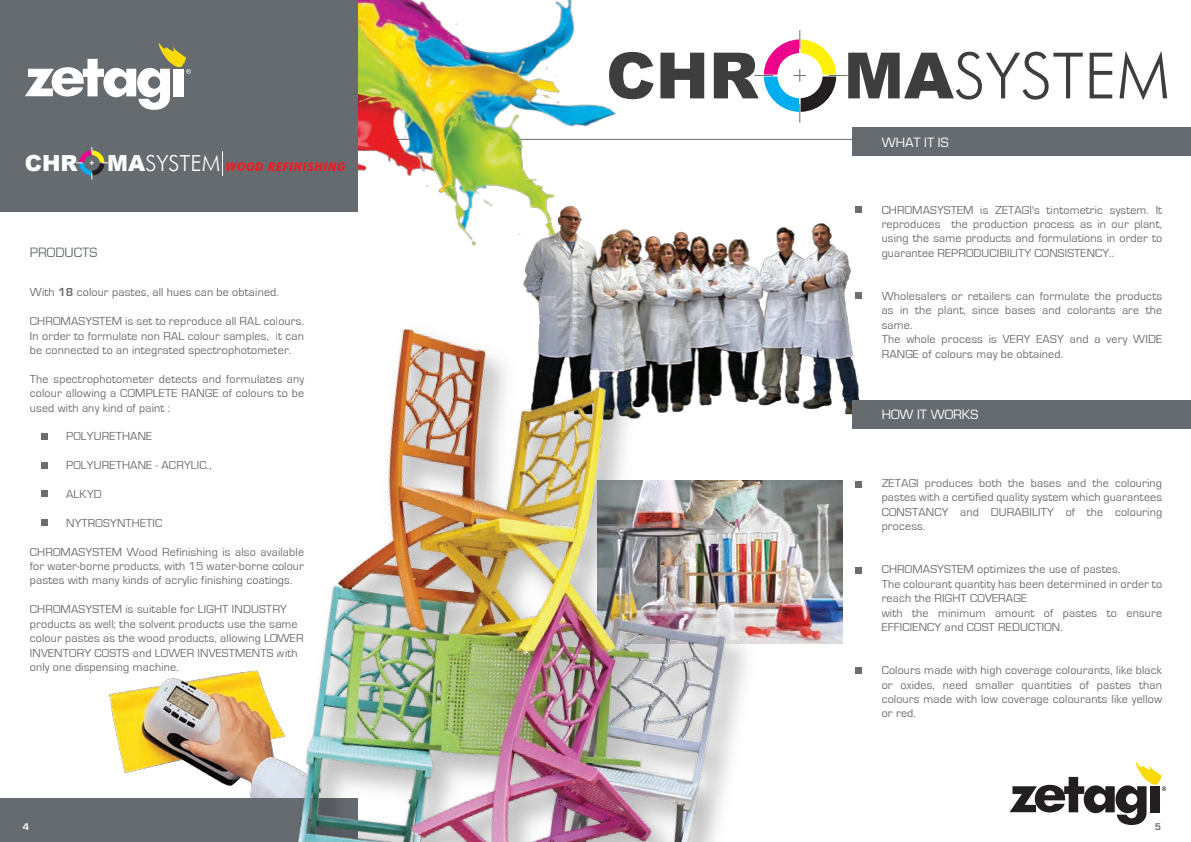
<style>
.page{position:relative;width:1191px;height:842px;background:#fff}
.page>*{position:absolute;margin:0;border:0;box-sizing:border-box;transform-origin:0 0}
.t1{font:300 63.9px "Futura BT";color:#3e3e3f}
.t2{font:900 63.9px "Arial";color:#3e3e3f}
.t3{font:900 22.1px "Arial";color:#fff}
.t4{font:14px "Eurostile";color:#fff}
.t5{font:14px "Eurostile";color:#666b70}
.t6{font:12px/14.4px "Eurostile";letter-spacing:.015em;color:#6c6d70;text-align:justify}
.t7{font:italic 700 condensed 12px "Futura BT";letter-spacing:.025em;color:#ee1d23;scale:1.29 1}
.t8{font:700 10px "Eurostile";color:#fff}
.t9{font:700 10px "Eurostile";color:#666b70}
.s1{font-family:"Arial";font-weight:900;font-style:normal;font-stretch:normal;font-size:22.1px;color:#fff}
.s2{font-weight:300;font-style:normal;font-stretch:normal;font-size:22.1px;color:#fff}
.s3{font-weight:700}
.s4{font-family:"Arial";font-weight:900}
</style>
<div class="page">
<hr style="left:334px;top:139px;width:857px;height:1px;background:#6c6d70">
<img style="left:358px;top:0;width:356px;height:246px">
<div style="left:0;top:201px;width:360px;height:629px;background:#fff"></div>
<img style="left:109px;top:672px;width:134px;height:114px">
<img style="left:514px;top:200px;width:348px;height:215px">
<img style="left:793px;top:481px;width:49px;height:163px">
<div style="left:0;top:798px;width:358px;height:44px;background:#666b70"></div>
<img style="left:243px;top:308px;width:550px;height:534px">
<svg style="left:754px;top:30px;width:93px;height:93px"></svg>
<div style="left:852px;top:127px;width:339px;height:29px;background:#666b70"></div>
<svg style="left:1009px;top:762px;width:157px;height:63px"></svg>
<div style="left:852px;top:400px;width:339px;height:28px;background:#666b70"></div>
<div style="left:854px;top:206px;width:7px;height:7px;background:#6c6d70"></div>
<div style="left:854px;top:293px;width:7px;height:6px;background:#6c6d70"></div>
<div style="left:854px;top:481px;width:7px;height:6px;background:#6c6d70"></div>
<div style="left:854px;top:567px;width:7px;height:6px;background:#6c6d70"></div>
<div style="left:854px;top:667px;width:7px;height:7px;background:#6c6d70"></div>
<div style="left:0;top:0;width:358px;height:211px;background:#666b70"></div>
<svg style="left:25px;top:43px;width:166px;height:67px"></svg>
<svg style="left:76px;top:147px;width:32px;height:33px"></svg>
<svg style="left:222px;top:151px;width:1px;height:25px"></svg>
<div style="left:41px;top:433px;width:6px;height:7px;background:#6c6d70"></div>
<svg style="left:41px;top:462px;width:6px;height:6px"></svg>
<svg style="left:41px;top:491px;width:6px;height:6px"></svg>
<div style="left:41px;top:519px;width:6px;height:7px;background:#6c6d70"></div>
<p class="t3" style="left:25px;top:147px;width:54px">CHR</p>
<p class="t7" style="left:107px;top:159px;width:186px"><span class="s1">MA</span><span class="s2">SYSTEM</span> WOOD REFINISHING</p>
<p class="t5" style="left:30px;top:245px;width:69px">PRODUCTS</p>
<p class="t6" style="left:30px;top:285px;width:250px">With <span class="s3">18</span> colour pastes, all hues can be obtained.</p>
<p class="t6" style="left:30px;top:314px;width:276px">CHROMASYSTEM is set to reproduce all RAL colours.<br>In order to formulate non RAL colour samples, it can be connected to an integrated spectrophotometer.</p>
<p class="t6" style="left:30px;top:372px;width:276px">The spectrophotometer detects and formulates any colour allowing a COMPLETE RANGE of colours to be used with any kind of paint :</p>
<p class="t6" style="left:66px;top:429px;width:88px">POLYURETHANE</p>
<p class="t6" style="left:66px;top:458px;width:147px">POLYURETHANE - ACRYLIC.,</p>
<p class="t6" style="left:66px;top:487px;width:37px">ALKYD</p>
<p class="t6" style="left:66px;top:516px;width:98px">NYTROSYNTHETIC</p>
<p class="t6" style="left:30px;top:545px;width:276px">CHROMASYSTEM Wood Refinishing is also available for water-borne products, with 15 water-borne colour pastes with many kinds of acrylic finishing coatings.</p>
<p class="t6" style="left:30px;top:602px;width:275px;text-align:left">CHROMASYSTEM is suitable for LIGHT INDUSTRY products as well; the solvent products use the same colour pastes as the wood products, allowing LOWER INVENTORY COSTS and LOWER INVESTMENTS with only one dispensing machine.</p>
<p class="t2" style="left:606px;top:29px;width:154px">CHR</p>
<p class="t1" style="left:843px;top:37px;width:328px"><span class="s4">MA</span>SYSTEM</p>
<p class="t4" style="left:881px;top:135px;width:68px">WHAT IT IS</p>
<p class="t6" style="left:881px;top:203px;width:282px">CHROMASYSTEM is ZETAGI's tintometric system. It reproduces the production process as in our plant, using the same products and formulations in order to guarantee REPRODUCIBILITY CONSISTENCY..</p>
<p class="t6" style="left:881px;top:289px;width:282px;text-align:left">Wholesalers or retailers can formulate the products as in the plant, since bases and colorants are the same.<br>The whole process is VERY EASY and a very WIDE RANGE of colours may be obtained.</p>
<p class="t4" style="left:881px;top:407px;width:98px">HOW IT WORKS</p>
<p class="t6" style="left:881px;top:476px;width:282px">ZETAGI produces both the bases and the colouring pastes with a certified quality system which guarantees CONSTANCY and DURABILITY of the colouring process.</p>
<p class="t6" style="left:881px;top:562px;width:282px;text-align:left">CHROMASYSTEM optimizes the use of pastes.<br>The colourant quantity has been determined in order to reach the RIGHT COVERAGE<br>with the minimum amount of pastes to ensure EFFICIENCY and COST REDUCTION.</p>
<p class="t6" style="left:881px;top:663px;width:282px">Colours made with high coverage colourants, like black or oxides, need smaller quantities of pastes than colours made with low coverage colourants like yellow or red.</p>
<p class="t8" style="left:23px;top:821px;width:8px">4</p>
<p class="t9" style="left:1154px;top:821px;width:8px">5</p>
</div>
